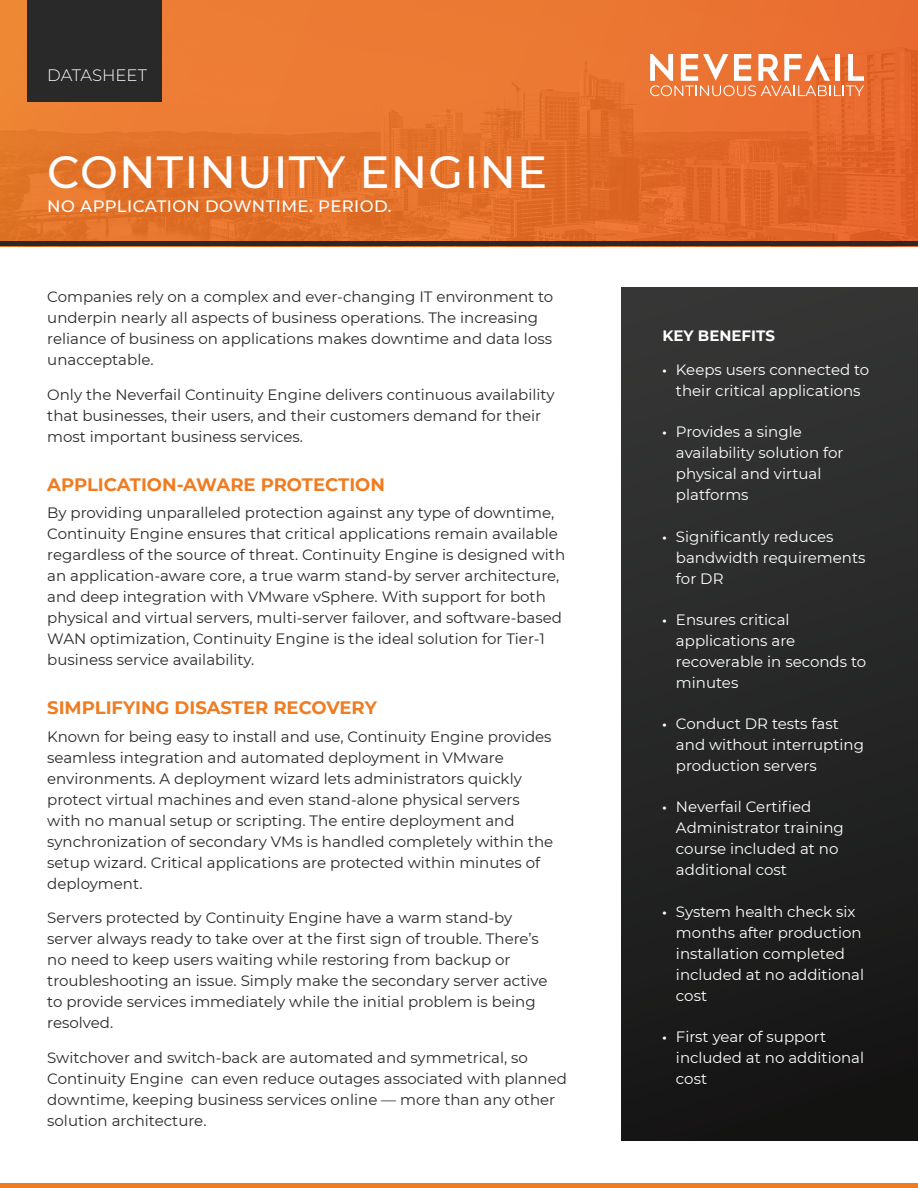
<style>
.page{position:relative;width:918px;height:1188px;background:#fff}
.page>*{position:absolute;margin:0;border:0;box-sizing:border-box;transform-origin:0 0}
.t1{font:500 45px "Montserrat";letter-spacing:.025em;color:#fff}
.Paragraph_Title{font:700 18px "Montserrat";color:#ef7c21}
.t2{font:500 16.5px "Montserrat";letter-spacing:.025em;color:#fff}
.t3{font:300 16.5px "Montserrat";color:#fff}
.Basic_Body_Text{font:15px/21px "Montserrat";color:#292929}
.t4{font:15px/21px "Montserrat";color:#fff}
.Sidebar_Head{font:700 15px "Montserrat";color:#fff}
.s1{font-family:"Myriad Pro"}
</style>
<div class="page">
<div style="left:0;top:0;width:918px;height:246px;background:linear-gradient(to right,#e87c2e,#e5682c)"></div>
<div style="left:27px;top:0;width:135px;height:101px;background:#292929"></div>
<div style="left:0;top:241px;width:918px;height:5px;background:#292929"></div>
<svg style="left:650px;top:54px;width:214px;height:42px"></svg>
<div style="left:0;top:1183px;width:918px;height:5px;background:#ef7c21"></div>
<div style="left:622px;top:288px;width:296px;height:853px;background:linear-gradient(to bottom,#363737,#151414)"></div>
<p class="t3" style="left:47px;top:64px;width:101px">DATASHEET</p>
<p class="t1" style="left:47px;top:141px;width:501px">CONTINUITY ENGINE</p>
<p class="t2" style="left:47px;top:195px;width:346px">NO APPLICATION DOWNTIME. PERIOD.</p>
<p class="Basic_Body_Text" style="left:47px;top:286px;width:508px">Companies rely on a complex and ever-changing IT environment to underpin nearly all aspects of business operations. The increasing reliance of business on applications makes downtime and data loss unacceptable.</p>
<p class="Basic_Body_Text" style="left:47px;top:384px;width:509px">Only the Neverfail Continuity Engine delivers continuous availability that businesses, their users, and their customers demand for their most important business services.</p>
<p class="Paragraph_Title" style="left:47px;top:471px;width:339px">APPLICATION-AWARE PROTECTION</p>
<p class="Basic_Body_Text" style="left:47px;top:502px;width:519px">By providing unparalleled protection against any type of downtime, Continuity Engine ensures that critical applications remain available regardless of the source of threat. Continuity Engine is designed with an application-aware core, a true warm stand-by server architecture, and deep integration with VMware vSphere. With support for both physical and virtual servers, multi-server failover, and software-based WAN optimization, Continuity Engine is the ideal solution for Tier-1 business service availability.</p>
<p class="Paragraph_Title" style="left:47px;top:695px;width:331px">SIMPLIFYING DISASTER RECOVERY</p>
<p class="Basic_Body_Text" style="left:47px;top:725px;width:508px">Known for being easy to install and use, Continuity Engine provides seamless integration and automated deployment in VMware environments. A deployment wizard lets administrators quickly protect virtual machines and even stand-alone physical servers with no manual setup or scripting. The entire deployment and synchronization of secondary VMs is handled completely within the setup wizard. Critical applications are protected within minutes of deployment.</p>
<p class="Basic_Body_Text" style="left:47px;top:907px;width:502px">Servers protected by Continuity Engine have a warm stand-by server always ready to take over at the first sign of trouble. There’s no need to keep users waiting while restoring from backup or troubleshooting an issue. Simply make the secondary server active to provide services immediately while the initial problem is being resolved.</p>
<p class="Basic_Body_Text" style="left:47px;top:1046px;width:521px">Switchover and switch-back are automated and symmetrical, so Continuity Engine can even reduce outages associated with planned downtime, keeping business services online — more than any other solution architecture.</p>
<p class="Sidebar_Head" style="left:662px;top:325px;width:114px">KEY BENEFITS</p>
<p class="t4" style="left:662px;top:359px;width:208px;text-align:center"><span class="s1">•</span> Keeps users connected to their critical applications</p>
<p class="t4" style="left:676px;top:421px;width:169px;text-indent:-14px"><span class="s1">•</span> Provides a single availability solution for physical and virtual platforms</p>
<p class="t4" style="left:676px;top:525px;width:191px;text-indent:-14px"><span class="s1">•</span> Significantly reduces bandwidth requirements for DR</p>
<p class="t4" style="left:676px;top:609px;width:192px;text-indent:-14px"><span class="s1">•</span> Ensures critical applications are recoverable in seconds to minutes</p>
<p class="t4" style="left:676px;top:713px;width:189px;text-indent:-14px"><span class="s1">•</span> Conduct DR tests fast and without interrupting production servers</p>
<p class="t4" style="left:676px;top:796px;width:169px;text-indent:-14px"><span class="s1">•</span> Neverfail Certified<br>Administrator training course included at no additional cost</p>
<p class="t4" style="left:676px;top:900px;width:190px;text-indent:-14px"><span class="s1">•</span> System health check six months after production installation completed included at no additional cost</p>
<p class="t4" style="left:676px;top:1026px;width:190px;text-indent:-14px"><span class="s1">•</span> First year of support included at no additional cost</p>
</div>
